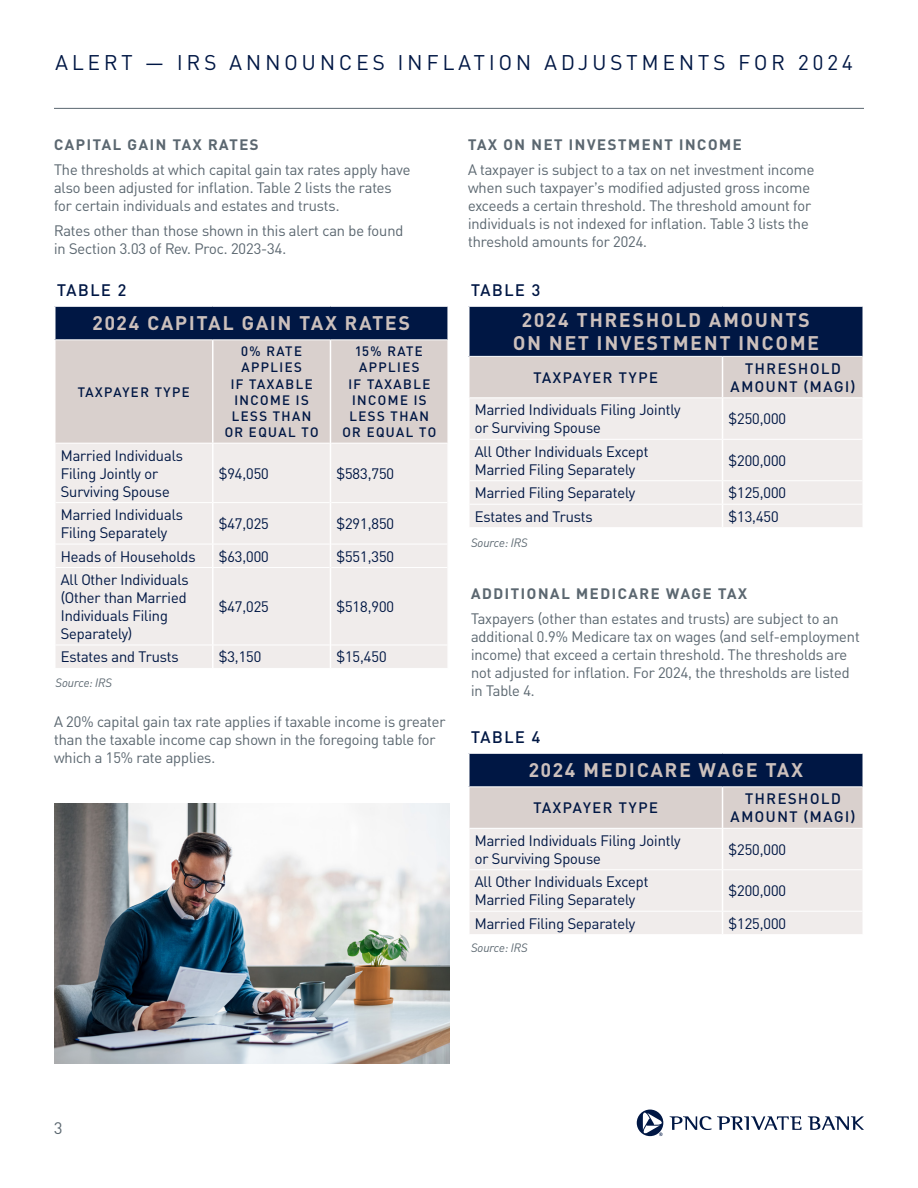
<style>
.page{position:relative;width:918px;height:1188px;background:#fff}
.page>*{position:absolute;margin:0;border:0;box-sizing:border-box;transform-origin:0 0}
.t1{font:21px "PNC Brand";letter-spacing:.2em;color:#001744}
.t2{font:700 19.5px/23.4px "PNC Brand";letter-spacing:.11em;color:#ccc0bc;text-align:center}
.t3{font:500 16.5px "PNC Brand";letter-spacing:.1em;color:#001744}
.t4{font:16.5px "PNC Brand";color:#5b6770}
.t5{font:15px/18px "PNC Brand";color:#5b6770}
.t6{font:15px/18px "PNC Brand";color:#001744}
.t7{font:700 15px "PNC Brand";letter-spacing:.11em;color:#5b6770}
.t8{font:500 15px/18px "PNC Brand";letter-spacing:.11em;color:#001744;text-align:center}
.t9{font:500 13.5px/16.2px "PNC Brand";letter-spacing:.11em;color:#001744;text-align:center}
.t10{font:italic 12px "PNC Brand";color:#5b6770}
</style>
<div class="page">
<hr style="left:54px;top:108px;width:810px;height:1px;background:#5b6770">
<div style="left:55px;top:306px;width:393px;height:34px;background:#001744"></div>
<div style="left:56px;top:340px;width:391px;height:103px;background:#d9d0cd"></div>
<div style="left:56px;top:444px;width:391px;height:224px;background:#f0eceb"></div>
<hr style="left:56px;top:339px;width:157px;height:1px;background:#fff">
<hr style="left:213px;top:339px;width:117px;height:1px;background:#fff">
<hr style="left:330px;top:339px;width:117px;height:1px;background:#fff">
<hr style="left:56px;top:502px;width:157px;height:1px;background:#fff">
<hr style="left:213px;top:502px;width:117px;height:1px;background:#fff">
<hr style="left:331px;top:502px;width:116px;height:1px;background:#fff">
<hr style="left:56px;top:544px;width:157px;height:1px;background:#fff">
<hr style="left:213px;top:544px;width:117px;height:1px;background:#fff">
<hr style="left:331px;top:544px;width:116px;height:1px;background:#fff">
<hr style="left:56px;top:567px;width:157px;height:1px;background:#fff">
<hr style="left:213px;top:567px;width:117px;height:1px;background:#fff">
<hr style="left:331px;top:567px;width:116px;height:1px;background:#fff">
<hr style="left:56px;top:645px;width:157px;height:1px;background:#fff">
<hr style="left:213px;top:645px;width:117px;height:1px;background:#fff">
<hr style="left:331px;top:645px;width:116px;height:1px;background:#fff">
<hr style="left:212px;top:340px;width:2px;height:103px;background:#fff">
<hr style="left:212px;top:444px;width:2px;height:58px;background:#fff">
<hr style="left:212px;top:503px;width:2px;height:41px;background:#fff">
<hr style="left:212px;top:544px;width:2px;height:23px;background:#fff">
<hr style="left:212px;top:568px;width:2px;height:77px;background:#fff">
<hr style="left:212px;top:645px;width:2px;height:23px;background:#fff">
<hr style="left:54px;top:305px;width:159px;height:2px;background:#fff">
<hr style="left:54px;top:307px;width:2px;height:33px;background:#fff">
<hr style="left:213px;top:305px;width:117px;height:2px;background:#fff">
<hr style="left:330px;top:305px;width:119px;height:2px;background:#fff">
<hr style="left:447px;top:307px;width:2px;height:33px;background:#fff">
<hr style="left:330px;top:340px;width:1px;height:103px;background:#fff">
<hr style="left:330px;top:443px;width:1px;height:60px;background:#fff">
<hr style="left:330px;top:503px;width:1px;height:41px;background:#fff">
<svg style="left:330px;top:544px;width:1px;height:24px"></svg>
<hr style="left:330px;top:568px;width:1px;height:77px;background:#fff">
<svg style="left:330px;top:645px;width:1px;height:23px"></svg>
<div style="left:469px;top:306px;width:394px;height:50px;background:#001744"></div>
<div style="left:470px;top:357px;width:392px;height:40px;background:#d9d0cd"></div>
<div style="left:470px;top:398px;width:392px;height:129px;background:#f0eceb"></div>
<hr style="left:470px;top:439px;width:253px;height:1px;background:#fff">
<hr style="left:723px;top:439px;width:139px;height:1px;background:#fff">
<hr style="left:470px;top:480px;width:253px;height:1px;background:#fff">
<hr style="left:723px;top:480px;width:139px;height:1px;background:#fff">
<hr style="left:470px;top:504px;width:253px;height:1px;background:#fff">
<hr style="left:723px;top:504px;width:139px;height:1px;background:#fff">
<hr style="left:722px;top:357px;width:1px;height:40px;background:#fff">
<hr style="left:722px;top:398px;width:1px;height:41px;background:#fff">
<hr style="left:722px;top:440px;width:1px;height:40px;background:#fff">
<svg style="left:722px;top:481px;width:1px;height:46px"></svg>
<hr style="left:468px;top:305px;width:255px;height:2px;background:#fff">
<hr style="left:468px;top:307px;width:2px;height:49px;background:#fff">
<hr style="left:723px;top:305px;width:141px;height:2px;background:#fff">
<hr style="left:862px;top:307px;width:2px;height:49px;background:#fff">
<div style="left:469px;top:753px;width:394px;height:34px;background:#001744"></div>
<hr style="left:470px;top:786px;width:253px;height:1px;background:#fff">
<hr style="left:723px;top:786px;width:139px;height:1px;background:#fff">
<svg style="left:470px;top:787px;width:392px;height:147px"></svg>
<hr style="left:468px;top:752px;width:255px;height:2px;background:#fff">
<hr style="left:468px;top:754px;width:2px;height:33px;background:#fff">
<hr style="left:723px;top:752px;width:141px;height:2px;background:#fff">
<hr style="left:862px;top:754px;width:2px;height:33px;background:#fff">
<img style="left:55px;top:804px;width:394px;height:260px">
<svg style="left:637px;top:1110px;width:227px;height:26px"></svg>
<p class="t1" style="left:56px;top:49px;width:799px">ALERT — IRS ANNOUNCES INFLATION ADJUSTMENTS FOR 2024</p>
<p class="t7" style="left:54px;top:135px;width:206px">CAPITAL GAIN TAX RATES</p>
<p class="t5" style="left:54px;top:160px;width:358px">The thresholds at which capital gain tax rates apply have also been adjusted for inflation. Table 2 lists the rates for certain individuals and estates and trusts.</p>
<p class="t5" style="left:54px;top:221px;width:351px">Rates other than those shown in this alert can be found in Section 3.03 of Rev. Proc. 2023-34.</p>
<p class="t3" style="left:57px;top:279px;width:71px">TABLE 2</p>
<p class="t2" style="left:93px;top:311px;width:319px">2024 CAPITAL GAIN TAX RATES</p>
<p class="t9" style="left:78px;top:383px;width:114px">TAXPAYER TYPE</p>
<p class="t6" style="left:61px;top:446px;width:124px">Married Individuals<br>Filing Jointly or<br>Surviving Spouse</p>
<p class="t9" style="left:225px;top:343px;width:95px">0% RATE<br>APPLIES<br>IF TAXABLE<br>INCOME IS<br>LESS THAN<br>OR EQUAL TO</p>
<p class="t9" style="left:342px;top:343px;width:95px">15% RATE<br>APPLIES<br>IF TAXABLE<br>INCOME IS<br>LESS THAN<br>OR EQUAL TO</p>
<p class="t6" style="left:219px;top:464px;width:52px">$94,050</p>
<p class="t6" style="left:336px;top:464px;width:59px">$583,750</p>
<p class="t6" style="left:61px;top:505px;width:124px">Married Individuals<br>Filing Separately</p>
<p class="t6" style="left:219px;top:514px;width:52px">$47,025</p>
<p class="t6" style="left:336px;top:514px;width:59px">$291,850</p>
<p class="t6" style="left:61px;top:547px;width:136px">Heads of Households</p>
<p class="t6" style="left:219px;top:547px;width:52px">$63,000</p>
<p class="t6" style="left:336px;top:547px;width:59px">$551,350</p>
<p class="t6" style="left:61px;top:570px;width:130px">All Other Individuals (Other than Married<br>Individuals Filing<br>Separately)</p>
<p class="t6" style="left:219px;top:597px;width:52px">$47,025</p>
<p class="t6" style="left:336px;top:597px;width:59px">$518,900</p>
<p class="t6" style="left:61px;top:648px;width:119px">Estates and Trusts</p>
<p class="t6" style="left:219px;top:648px;width:44px">$3,150</p>
<p class="t6" style="left:336px;top:648px;width:52px">$15,450</p>
<p class="t10" style="left:56px;top:675px;width:58px">Source: IRS</p>
<p class="t5" style="left:54px;top:712px;width:393px">A 20% capital gain tax rate applies if taxable income is greater than the taxable income cap shown in the foregoing table for which a 15% rate applies.</p>
<p class="t7" style="left:468px;top:135px;width:275px">TAX ON NET INVESTMENT INCOME</p>
<p class="t5" style="left:468px;top:160px;width:348px">A taxpayer is subject to a tax on net investment income when such taxpayer’s modified adjusted gross income exceeds a certain threshold. The threshold amount for individuals is not indexed for inflation. Table 3 lists the threshold amounts for 2024.</p>
<p class="t3" style="left:471px;top:279px;width:71px">TABLE 3</p>
<p class="t2" style="left:513px;top:307px;width:307px">2024 THRESHOLD AMOUNTS<br>ON NET INVESTMENT INCOME</p>
<p class="t8" style="left:533px;top:368px;width:126px">TAXPAYER TYPE</p>
<p class="t8" style="left:731px;top:359px;width:126px">THRESHOLD<br>AMOUNT (MAGI)</p>
<p class="t6" style="left:475px;top:401px;width:207px">Married Individuals Filing Jointly or Surviving Spouse</p>
<p class="t6" style="left:729px;top:410px;width:59px">$250,000</p>
<p class="t6" style="left:475px;top:442px;width:175px">All Other Individuals Except<br>Married Filing Separately</p>
<p class="t6" style="left:729px;top:451px;width:59px">$200,000</p>
<p class="t6" style="left:475px;top:484px;width:162px">Married Filing Separately</p>
<p class="t6" style="left:729px;top:484px;width:59px">$125,000</p>
<p class="t6" style="left:475px;top:507px;width:119px">Estates and Trusts</p>
<p class="t6" style="left:729px;top:507px;width:52px">$13,450</p>
<p class="t10" style="left:471px;top:536px;width:58px">Source: IRS</p>
<p class="t7" style="left:471px;top:584px;width:278px">ADDITIONAL MEDICARE WAGE TAX</p>
<p class="t5" style="left:471px;top:609px;width:390px">Taxpayers (other than estates and trusts) are subject to an additional 0.9% Medicare tax on wages (and self-employment income) that exceed a certain threshold. The thresholds are not adjusted for inflation. For 2024, the thresholds are listed in Table 4.</p>
<p class="t3" style="left:471px;top:726px;width:71px">TABLE 4</p>
<p class="t2" style="left:529px;top:758px;width:275px">2024 MEDICARE WAGE TAX</p>
<p class="t8" style="left:533px;top:798px;width:126px">TAXPAYER TYPE</p>
<p class="t8" style="left:731px;top:789px;width:126px">THRESHOLD<br>AMOUNT (MAGI)</p>
<p class="t6" style="left:475px;top:831px;width:207px">Married Individuals Filing Jointly or Surviving Spouse</p>
<p class="t6" style="left:729px;top:840px;width:59px">$250,000</p>
<p class="t6" style="left:475px;top:873px;width:175px">All Other Individuals Except<br>Married Filing Separately</p>
<p class="t6" style="left:729px;top:882px;width:59px">$200,000</p>
<p class="t6" style="left:475px;top:914px;width:162px">Married Filing Separately</p>
<p class="t6" style="left:729px;top:914px;width:59px">$125,000</p>
<p class="t10" style="left:471px;top:941px;width:58px">Source: IRS</p>
<p class="t4" style="left:54px;top:1118px;width:10px">3</p>
</div>
